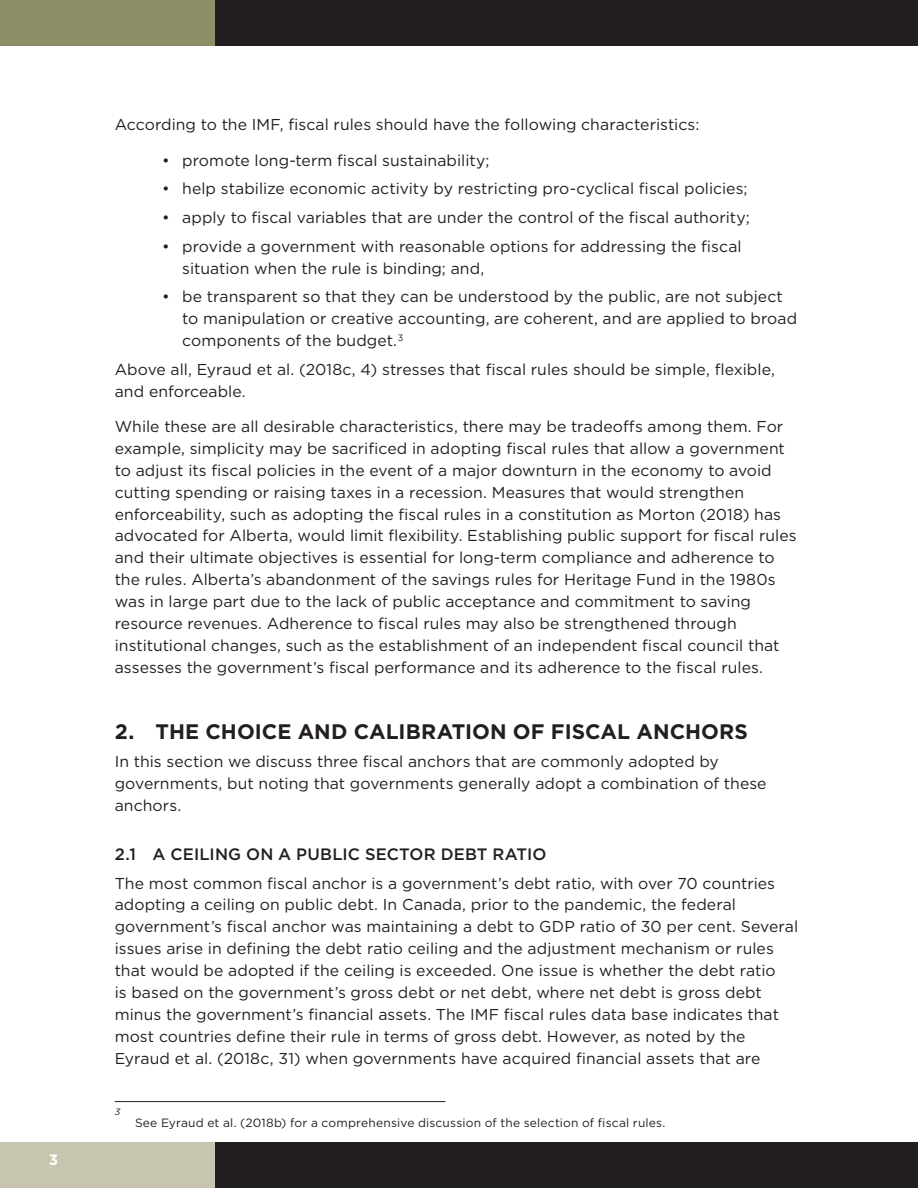
<style>
.page{position:relative;width:918px;height:1188px;background:#fff}
.page>*{position:absolute;margin:0;border:0;box-sizing:border-box;transform-origin:0 0}
.Heading_1{font:700 21px "Gotham";color:#231f20}
.Heading_2{font:500 16.5px "Gotham";letter-spacing:.01em;color:#231f20}
.Body{font:15.75px/21.9px "Gotham";letter-spacing:.005em;color:#231f20}
.t1{font:700 15px "Gotham";color:#fff}
.Footnote{font:12px "Gotham";letter-spacing:.015em;color:#231f20}
.Footnote-2{font:italic 9.15px "Gotham";color:#231f20}
</style>
<div class="page">
<div style="left:0;top:1143px;width:215px;height:45px;background:#c7c5af"></div>
<div style="left:0;top:0;width:215px;height:45px;background:#8e8f66"></div>
<div style="left:215px;top:1143px;width:703px;height:45px;background:#231f20"></div>
<div style="left:215px;top:0;width:703px;height:45px;background:#231f20"></div>
<hr style="left:115px;top:1101px;width:331px;height:1px;background:#231f20">
<p class="t1" style="left:49px;top:1150px;width:11px">3</p>
<p class="Body" style="left:115px;top:113px;width:586px">According to the IMF, fiscal rules should have the following characteristics:</p>
<p class="Body" style="left:162px;top:149px;width:329px">• promote long-term fiscal sustainability;</p>
<p class="Body" style="left:162px;top:178px;width:587px">• help stabilize economic activity by restricting pro-cyclical fiscal policies;</p>
<p class="Body" style="left:162px;top:206px;width:589px">• apply to fiscal variables that are under the control of the fiscal authority;</p>
<p class="Body" style="left:182px;top:235px;width:561px;text-indent:-20px">• provide a government with reasonable options for addressing the fiscal situation when the rule is binding; and,</p>
<p class="Body" style="left:182px;top:285px;width:617px;text-indent:-20px">• be transparent so that they can be understood by the public, are not subject to manipulation or creative accounting, are coherent, and are applied to broad components of the budget.<sup>3</sup></p>
<p class="Body" style="left:115px;top:358px;width:662px">Above all, Eyraud et al. (2018c, 4) stresses that fiscal rules should be simple, flexible, and enforceable.</p>
<p class="Body" style="left:115px;top:415px;width:683px">While these are all desirable characteristics, there may be tradeoffs among them. For example, simplicity may be sacrificed in adopting fiscal rules that allow a government to adjust its fiscal policies in the event of a major downturn in the economy to avoid cutting spending or raising taxes in a recession. Measures that would strengthen enforceability, such as adopting the fiscal rules in a constitution as Morton (2018) has advocated for Alberta, would limit flexibility. Establishing public support for fiscal rules and their ultimate objectives is essential for long-term compliance and adherence to the rules. Alberta’s abandonment of the savings rules for Heritage Fund in the 1980s was in large part due to the lack of public acceptance and commitment to saving resource revenues. Adherence to fiscal rules may also be strengthened through institutional changes, such as the establishment of an independent fiscal council that assesses the government’s fiscal performance and its adherence to the fiscal rules.</p>
<p class="Heading_1" style="left:115px;top:717px;width:635px">2. THE CHOICE AND CALIBRATION OF FISCAL ANCHORS</p>
<p class="Body" style="left:115px;top:750px;width:653px">In this section we discuss three fiscal anchors that are commonly adopted by governments, but noting that governments generally adopt a combination of these anchors.</p>
<p class="Heading_2" style="left:115px;top:843px;width:433px">2.1 A CEILING ON A PUBLIC SECTOR DEBT RATIO</p>
<p class="Body" style="left:115px;top:872px;width:685px">The most common fiscal anchor is a government’s debt ratio, with over 70 countries adopting a ceiling on public debt. In Canada, prior to the pandemic, the federal government’s fiscal anchor was maintaining a debt to GDP ratio of 30 per cent. Several issues arise in defining the debt ratio ceiling and the adjustment mechanism or rules that would be adopted if the ceiling is exceeded. One issue is whether the debt ratio<br>is based on the government’s gross debt or net debt, where net debt is gross debt minus the government’s financial assets. The IMF fiscal rules data base indicates that most countries define their rule in terms of gross debt. However, as noted by the Eyraud et al. (2018c, 31) when governments have acquired financial assets that are</p>
<p class="Footnote-2" style="left:115px;top:1105px;width:7px">3</p>
<p class="Footnote" style="left:135px;top:1115px;width:532px">See Eyraud et al. (2018b) for a comprehensive discussion of the selection of fiscal rules.</p>
</div>
